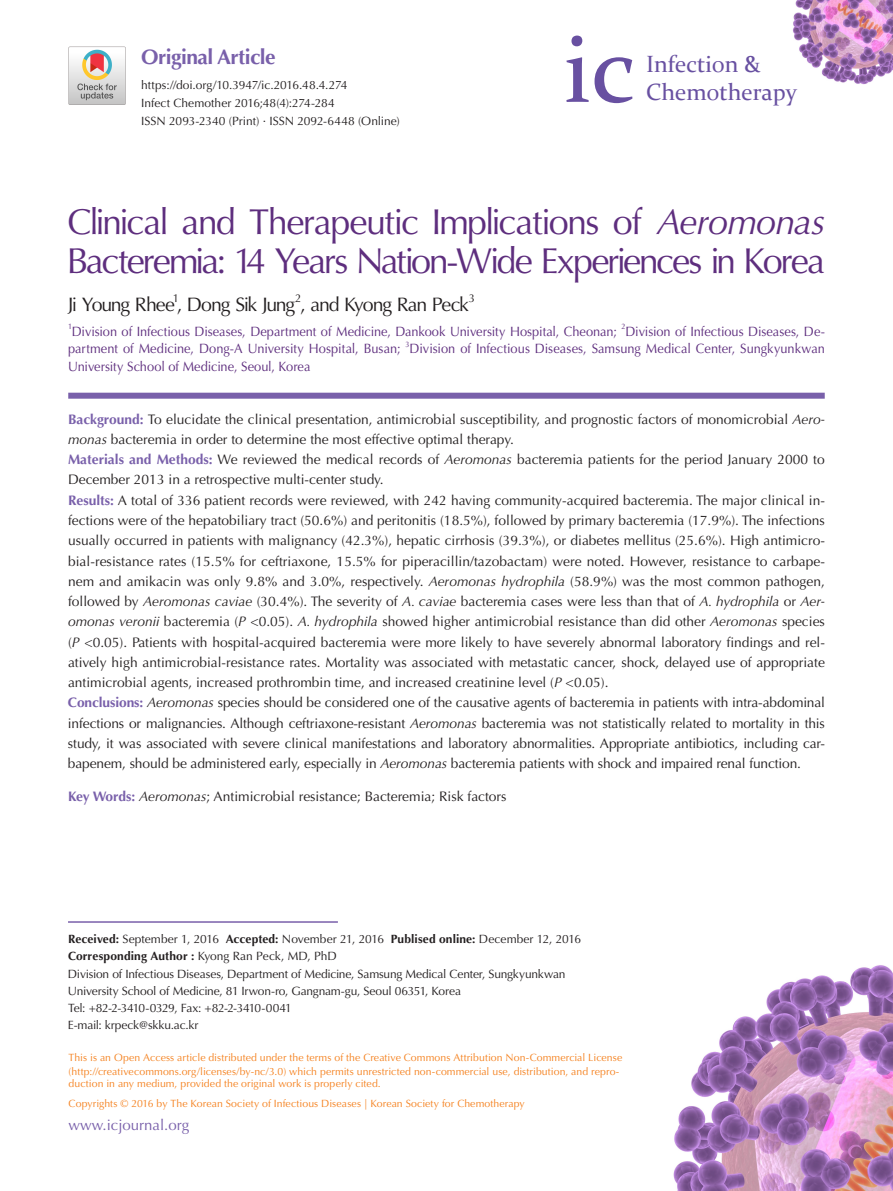
<style>
.page{position:relative;width:893px;height:1191px;background:#fff}
.page>*{position:absolute;margin:0;border:0;box-sizing:border-box;transform-origin:0 0}
.영문_타이틀{font:36px/39px "Optima LT Std";letter-spacing:-.06em;color:#5e2e7e}
.t1{font:23.55px "Constantia";color:#6850a1}
.t2{font:700 21px "Optima LT Std";letter-spacing:-.025em;color:#7960aa}
.저자명{font:19.5px "Optima LT Std";letter-spacing:-.06em;color:#231f20}
.t3{font:15px "Optima LT Std";color:#7960aa}
.초록_영문{font:13.8px/20.2px "Optima LT Std";color:#231f20}
.저자_소속{font:13.5px "Optima LT Std";color:#5e2e7e;scale:.95 1}
.저자_소속_교신저자{font:12px/17.2px "Optima LT Std";letter-spacing:-.01em;color:#231f20}
.저자_소속_교신저자-2{font:700 12px "Optima LT Std";letter-spacing:.01em;color:#231f20}
.저자_소속_교신저자-3{font:12px "Optima LT Std";letter-spacing:-.03em;color:#231f20}
.저자명-2{font:11.4px "Optima LT Std";color:#231f20}
.t4{font:10.5px/13.5px "Optima LT Std";letter-spacing:.005em;color:#f58220}
.저자_소속-2{font:7.8px "Optima LT Std";color:#5e2e7e;scale:.95 1}
.s1{font-style:italic}
.s2{font-weight:700;color:#7960aa}
.s3{font-weight:700}
.s4{font-weight:400}
</style>
<div class="page">
<img style="left:673px;top:965px;width:220px;height:226px">
<img style="left:792px;top:0;width:101px;height:85px">
<svg style="left:566px;top:36px;width:66px;height:67px"></svg>
<hr style="left:68px;top:921px;width:270px;height:1px;background:#7960aa">
<div style="left:68px;top:393px;width:757px;height:6px;background:#7960aa"></div>
<img style="left:68px;top:47px;width:58px;height:57px">
<p class="t2" style="left:141px;top:44px;width:136px">Original Article</p>
<p class="저자_소속_교신저자" style="left:141px;top:76px;width:208px">https://doi.org/10.3947/ic.2016.48.4.274</p>
<p class="저자_소속_교신저자" style="left:141px;top:94px;width:195px">Infect Chemother 2016;48(4):274-284</p>
<p class="저자_소속_교신저자" style="left:141px;top:112px;width:260px">ISSN 2093-2340 (Print) · ISSN 2092-6448 (Online)</p>
<p class="t1" style="left:646px;top:48px;width:115px">Infection &amp;</p>
<p class="t1" style="left:646px;top:76px;width:152px">Chemotherapy</p>
<p class="영문_타이틀" style="left:67px;top:203px;width:760px">Clinical and Therapeutic Implications of <span class="s1">Aeromonas<br></span>Bacteremia: 14 Years Nation-Wide Experiences in Korea</p>
<p class="저자명" style="left:68px;top:293px;width:402px">Ji Young Rhee , Dong Sik Jung , and Kyong Ran Peck</p>
<p class="저자명-2" style="left:173px;top:291px;width:8px">1</p>
<p class="저자명-2" style="left:295px;top:291px;width:8px">2</p>
<p class="저자명-2" style="left:469px;top:291px;width:8px">3</p>
<p class="저자_소속-2" style="left:68px;top:322px;width:6px">1</p>
<p class="저자_소속" style="left:72px;top:323px;width:575px">Division of Infectious Diseases, Department of Medicine, Dankook University Hospital, Cheonan;</p>
<p class="저자_소속-2" style="left:621px;top:322px;width:6px">2</p>
<p class="저자_소속" style="left:625px;top:323px;width:212px">Division of Infectious Diseases, De-</p>
<p class="저자_소속" style="left:68px;top:341px;width:352px">partment of Medicine, Dong-A University Hospital, Busan;</p>
<p class="저자_소속-2" style="left:405px;top:340px;width:6px">3</p>
<p class="저자_소속" style="left:410px;top:341px;width:439px">Division of Infectious Diseases, Samsung Medical Center, Sungkyunkwan</p>
<p class="저자_소속" style="left:68px;top:358px;width:257px">University School of Medicine, Seoul, Korea</p>
<p class="초록_영문" style="left:68px;top:409px;width:758px"><span class="s2">Background:</span> To elucidate the clinical presentation, antimicrobial susceptibility, and prognostic factors of monomicrobial <span class="s1">Aero&shy;monas</span> bacteremia in order to determine the most effective optimal therapy.</p>
<p class="초록_영문" style="left:68px;top:449px;width:758px"><span class="s2">Materials and Methods:</span> We reviewed the medical records of <span class="s1">Aeromonas</span> bacteremia patients for the period January 2000 to<br>December 2013 in a retrospective multi-center study.</p>
<p class="초록_영문" style="left:68px;top:490px;width:758px;text-align:justify"><span class="s2">Results:</span> A total of 336 patient records were reviewed, with 242 having community-acquired bacteremia. The major clinical in&shy;fections were of the hepatobiliary tract (50.6%) and peritonitis (18.5%), followed by primary bacteremia (17.9%). The infections usually occurred in patients with malignancy (42.3%), hepatic cirrhosis (39.3%), or diabetes mellitus (25.6%). High antimicro&shy;bial-resistance rates (15.5% for ceftriaxone, 15.5% for piperacillin/tazobactam) were noted. However, resistance to carbape&shy;nem and amikacin was only 9.8% and 3.0%, respectively. <span class="s1">Aeromonas hydrophila</span> (58.9%) was the most common pathogen, followed by <span class="s1">Aeromonas caviae</span> (30.4%). The severity of <span class="s1">A. caviae</span> bacteremia cases were less than that of <span class="s1">A. hydrophila</span> or <span class="s1">Aer&shy;omonas veronii</span> bacteremia (<span class="s1">P</span> &lt;0.05). <span class="s1">A. hydrophila</span> showed higher antimicrobial resistance than did other <span class="s1">Aeromonas</span> species (<span class="s1">P</span> &lt;0.05). Patients with hospital-acquired bacteremia were more likely to have severely abnormal laboratory findings and rel&shy;atively high antimicrobial-resistance rates. Mortality was associated with metastatic cancer, shock, delayed use of appropriate antimicrobial agents, increased prothrombin time, and increased creatinine level (<span class="s1">P</span> &lt;0.05).</p>
<p class="초록_영문" style="left:68px;top:692px;width:759px;text-align:justify"><span class="s2">Conclusions:</span> <span class="s1">Aeromonas</span> species should be considered one of the causative agents of bacteremia in patients with intra-abdominal infections or malignancies. Although ceftriaxone-resistant <span class="s1">Aeromonas</span> bacteremia was not statistically related to mortality in this study, it was associated with severe clinical manifestations and laboratory abnormalities. Appropriate antibiotics, including car&shy;bapenem, should be administered early, especially in <span class="s1">Aeromonas</span> bacteremia patients with shock and impaired renal function.</p>
<p class="초록_영문" style="left:68px;top:786px;width:440px"><span class="s2">Key Words:</span> <span class="s1">Aeromonas</span>; Antimicrobial resistance; Bacteremia; Risk factors</p>
<p class="저자_소속_교신저자" style="left:68px;top:930px;width:515px"><span class="s3">Received:</span> September 1, 2016 <span class="s3">Accepted:</span> November 21, 2016 <span class="s3">Publised online:</span> December 12, 2016</p>
<p class="저자_소속_교신저자-2" style="left:68px;top:949px;width:270px">Corresponding Author : <span class="s4">Kyong Ran Peck, MD, PhD</span></p>
<p class="저자_소속_교신저자" style="left:68px;top:965px;width:499px">Division of Infectious Diseases, Department of Medicine, Samsung Medical Center, Sungkyunkwan<br>University School of Medicine, 81 Irwon-ro, Gangnam-gu, Seoul 06351, Korea</p>
<p class="저자_소속_교신저자-3" style="left:68px;top:1001px;width:225px">Tel: +82-2-3410-0329, Fax: +82-2-3410-0041</p>
<p class="저자_소속_교신저자" style="left:68px;top:1017px;width:132px">E-mail: krpeck@skku.ac.kr</p>
<p class="t4" style="left:69px;top:1051px;width:555px">This is an Open Access article distributed under the terms of the Creative Commons Attribution Non-Commercial License (http://creativecommons.org/licenses/by-nc/3.0) which permits unrestricted non-commercial use, distribution, and repro-</p>
<p class="t4" style="left:69px;top:1076px;width:314px">duction in any medium, provided the original work is properly cited.</p>
<p class="t4" style="left:69px;top:1097px;width:458px">Copyrights © 2016 by The Korean Society of Infectious Diseases | Korean Society for Chemotherapy</p>
<p class="t3" style="left:69px;top:1116px;width:122px">www.icjournal.org</p>
</div>
